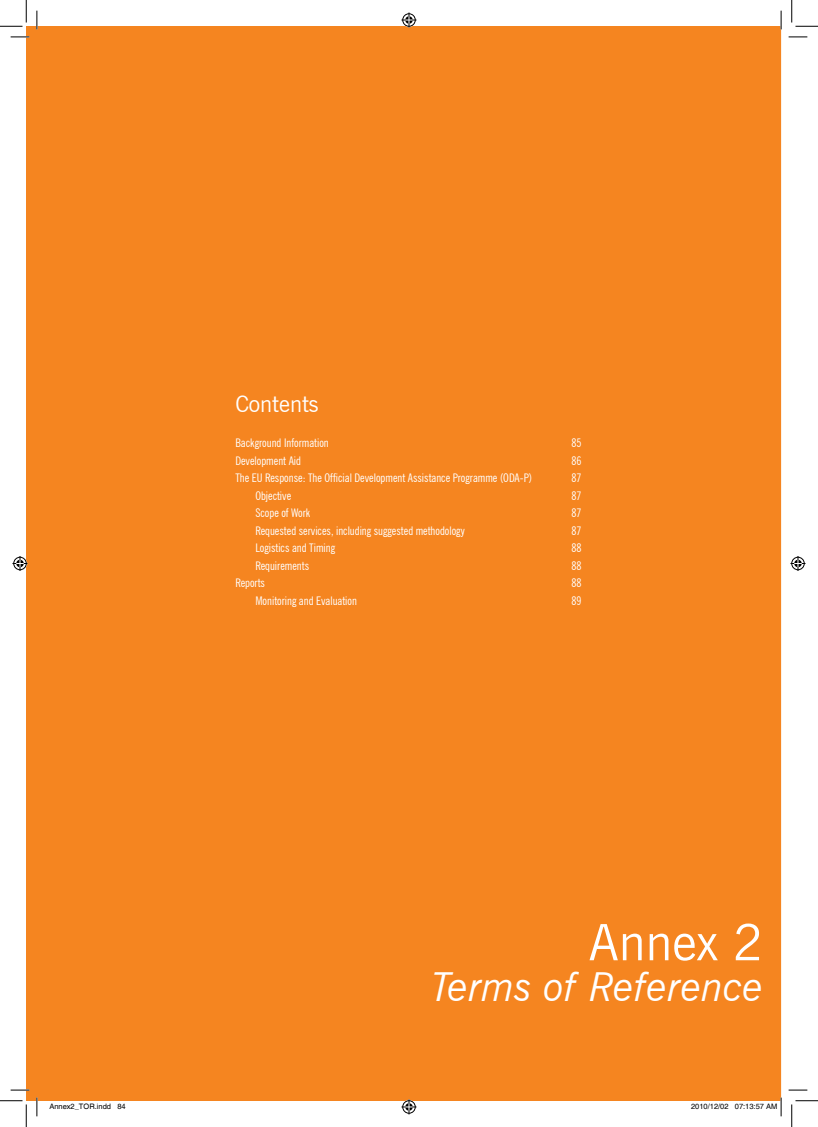
<style>
.page{position:relative;width:818px;height:1127px;background:#fff}
.page>*{position:absolute;margin:0;border:0;box-sizing:border-box;transform-origin:0 0}
.t1{font:50px "News Gothic BT";color:#fff}
.t2{font:italic 40px "News Gothic BT";color:#fff}
.t3{font:22.5px "News Gothic BT";color:#fff}
.t4{font:condensed 11.88px "News Gothic BT";color:#fff}
.t5{font:7.5px "Helvetica";color:#000}
</style>
<div class="page">
<div style="left:26px;top:26px;width:755px;height:1074px;background:#f58520"></div>
<svg style="left:11px;top:36px;width:18px;height:2px"></svg>
<svg style="left:788px;top:36px;width:19px;height:2px"></svg>
<svg style="left:11px;top:1088px;width:18px;height:2px"></svg>
<svg style="left:788px;top:1089px;width:19px;height:1px"></svg>
<svg style="left:36px;top:11px;width:2px;height:18px"></svg>
<svg style="left:36px;top:1097px;width:2px;height:18px"></svg>
<svg style="left:780px;top:11px;width:2px;height:18px"></svg>
<svg style="left:0;top:0;width:27px;height:27px"></svg>
<svg style="left:0;top:1100px;width:27px;height:26px"></svg>
<svg style="left:791px;top:0;width:27px;height:27px"></svg>
<svg style="left:791px;top:1100px;width:27px;height:26px"></svg>
<svg style="left:401px;top:13px;width:15px;height:15px"></svg>
<svg style="left:401px;top:1099px;width:15px;height:15px"></svg>
<svg style="left:13px;top:556px;width:15px;height:15px"></svg>
<svg style="left:790px;top:556px;width:15px;height:15px"></svg>
<svg style="left:735px;top:1097px;width:47px;height:18px"></svg>
<h3 class="t3" style="left:235px;top:390px;width:85px">Contents</h3>
<p class="t4" style="left:235px;top:435px;width:95px">Background Information</p>
<p class="t4" style="left:571px;top:435px;width:12px">85</p>
<p class="t4" style="left:235px;top:453px;width:67px">Development Aid</p>
<p class="t4" style="left:571px;top:453px;width:12px">86</p>
<p class="t4" style="left:235px;top:470px;width:298px">The EU Response: The Official Development Assistance Programme (ODA-P)</p>
<p class="t4" style="left:571px;top:470px;width:12px">87</p>
<p class="t4" style="left:255px;top:488px;width:37px">Objective</p>
<p class="t4" style="left:571px;top:488px;width:12px">87</p>
<p class="t4" style="left:255px;top:505px;width:57px">Scope of Work</p>
<p class="t4" style="left:571px;top:505px;width:12px">87</p>
<p class="t4" style="left:255px;top:523px;width:211px">Requested services, including suggested methodology</p>
<p class="t4" style="left:571px;top:523px;width:12px">87</p>
<p class="t4" style="left:255px;top:540px;width:81px">Logistics and Timing</p>
<p class="t4" style="left:571px;top:540px;width:12px">88</p>
<p class="t4" style="left:255px;top:558px;width:55px">Requirements</p>
<p class="t4" style="left:571px;top:558px;width:12px">88</p>
<p class="t4" style="left:235px;top:575px;width:31px">Reports</p>
<p class="t4" style="left:571px;top:575px;width:12px">88</p>
<p class="t4" style="left:255px;top:593px;width:103px">Monitoring and Evaluation</p>
<p class="t4" style="left:571px;top:593px;width:12px">89</p>
<h1 class="t1" style="left:589px;top:912px;width:176px">Annex 2</h1>
<h2 class="t2" style="left:432px;top:961px;width:333px">Terms of Reference</h2>
<p class="t5" style="left:49px;top:1101px;width:78px">Annex2_TOR.indd 84</p>
<p class="t5" style="left:691px;top:1101px;width:88px">2010/12/02 07:13:57 AM</p>
</div>
